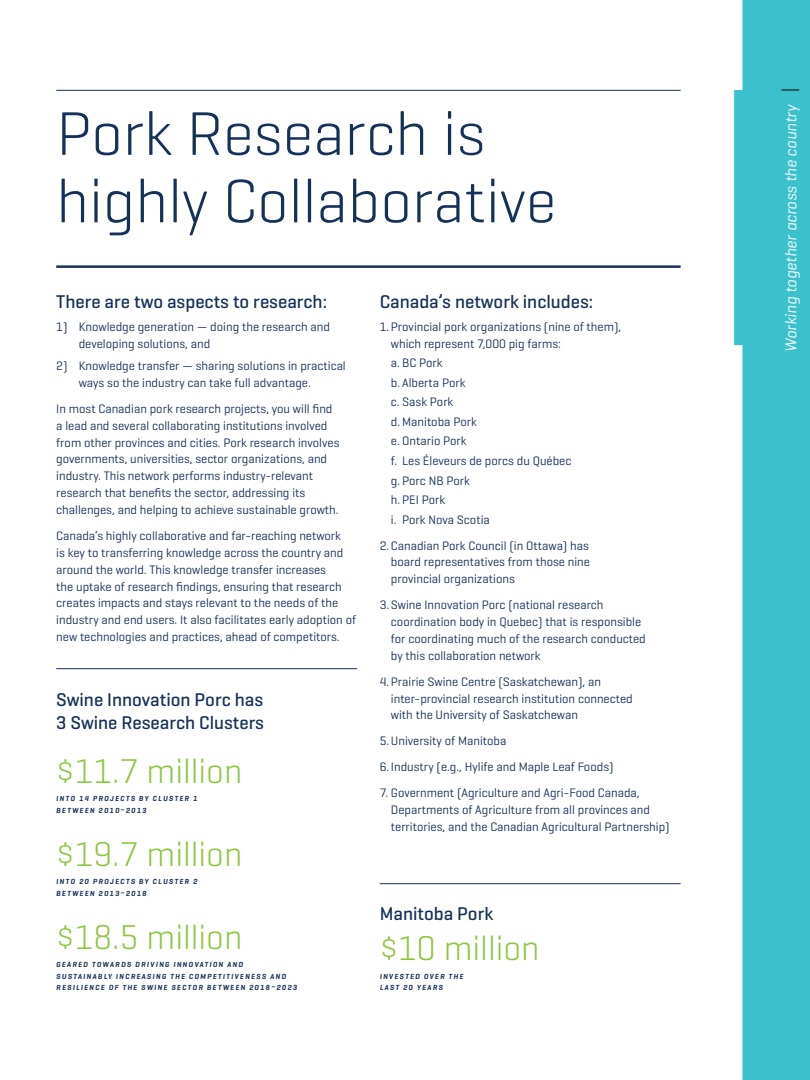
<style>
.page{position:relative;width:810px;height:1080px;background:#fff}
.page>*{position:absolute;margin:0;border:0;box-sizing:border-box;transform-origin:0 0}
.t1{font:300 62.5px/67.5px "Geogrotesque";color:#153059}
.small_headline{font:300 35px "Geogrotesque";color:#8bc63e}
.subhead{font:500 18.75px/22.5px "Geogrotesque";color:#153059}
.t2{font:italic 16.25px "Geogrotesque";color:#fff}
.body{font:12.5px/16.9px "Geogrotesque";color:#153059}
.t3{font:italic 600 7.5px/11.2px "Geogrotesque";letter-spacing:.17em;color:#153059}
</style>
<div class="page">
<hr style="left:56px;top:90px;width:625px;height:1px;background:#153059">
<hr style="left:56px;top:265px;width:625px;height:3px;background:#153059">
<hr style="left:56px;top:668px;width:301px;height:1px;background:#153059">
<hr style="left:380px;top:883px;width:301px;height:1px;background:#153059">
<svg style="left:734px;top:0;width:76px;height:1080px;background:#4bc6d0"></svg>
<svg style="left:782px;top:89px;width:17px;height:2px"></svg>
<h1 class="t1" style="left:56px;top:98px;width:502px">Pork Research is highly Collaborative</h1>
<p class="subhead" style="left:56px;top:289px;width:272px">There are two aspects to research:</p>
<p class="body" style="left:79px;top:318px;width:253px;text-indent:-22px">1) Knowledge generation — doing the research and developing solutions, and</p>
<p class="body" style="left:79px;top:357px;width:269px;text-indent:-22px">2) Knowledge transfer — sharing solutions in practical ways so the industry can take full advantage.</p>
<p class="body" style="left:56px;top:400px;width:285px">In most Canadian pork research projects, you will find a lead and several collaborating institutions involved from other provinces and cities. Pork research involves governments, universities, sector organizations, and industry. This network performs industry-relevant research that benefits the sector, addressing its challenges, and helping to achieve sustainable growth.</p>
<p class="body" style="left:56px;top:527px;width:301px">Canada’s highly collaborative and far-reaching network<br>is key to transferring knowledge across the country and around the world. This knowledge transfer increases<br>the uptake of research findings, ensuring that research creates impacts and stays relevant to the needs of the industry and end users. It also facilitates early adoption of new technologies and practices, ahead of competitors.</p>
<p class="subhead" style="left:56px;top:688px;width:209px">Swine Innovation Porc has<br>3 Swine Research Clusters</p>
<p class="small_headline" style="left:56px;top:749px;width:188px">$11.7 million</p>
<p class="t3" style="left:56px;top:793px;width:143px">INTO 14 PROJECTS BY CLUSTER 1<br>BETWEEN 2010–2013</p>
<p class="small_headline" style="left:56px;top:832px;width:188px">$19.7 million</p>
<p class="t3" style="left:56px;top:876px;width:143px">INTO 20 PROJECTS BY CLUSTER 2<br>BETWEEN 2013–2018</p>
<p class="small_headline" style="left:56px;top:915px;width:188px">$18.5 million</p>
<p class="t3" style="left:56px;top:959px;width:242px">GEARED TOWARDS DRIVING INNOVATION AND<br>SUSTAINABLY INCREASING THE COMPETITIVENESS AND<br>RESILIENCE OF THE SWINE SECTOR BETWEEN 2018–2023</p>
<p class="subhead" style="left:380px;top:289px;width:215px">Canada’s network includes:</p>
<p class="body" style="left:391px;top:318px;width:232px;text-indent:-11px">1.Provincial pork organizations (nine of them), which represent 7,000 pig farms:</p>
<p class="body" style="left:391px;top:354px;width:53px">a. BC Pork</p>
<p class="body" style="left:391px;top:374px;width:76px">b. Alberta Pork</p>
<p class="body" style="left:391px;top:393px;width:64px">c. Sask Pork</p>
<p class="body" style="left:391px;top:413px;width:87px">d. Manitoba Pork</p>
<p class="body" style="left:391px;top:432px;width:77px">e. Ontario Pork</p>
<p class="body" style="left:391px;top:452px;width:182px">f. Les Éleveurs de porcs du Québec</p>
<p class="body" style="left:391px;top:471px;width:80px">g. Porc NB Pork</p>
<p class="body" style="left:391px;top:491px;width:56px">h. PEI Pork</p>
<p class="body" style="left:391px;top:511px;width:100px">i. Pork Nova Scotia</p>
<p class="body" style="left:391px;top:536px;width:201px;text-align:justify;text-indent:-11px">2.Canadian Pork Council (in Ottawa) has board representatives from those nine provincial organizations</p>
<p class="body" style="left:391px;top:596px;width:256px;text-indent:-11px">3.Swine Innovation Porc (national research coordination body in Quebec) that is responsible for coordinating much of the research conducted by this collaboration network</p>
<p class="body" style="left:391px;top:673px;width:243px;text-indent:-11px">4.Prairie Swine Centre (Saskatchewan), an<br>inter‑ provincial research institution connected with the University of Saskatchewan</p>
<p class="body" style="left:380px;top:732px;width:128px">5.University of Manitoba</p>
<p class="body" style="left:380px;top:758px;width:235px">6. Industry (e.g., Hylife and Maple Leaf Foods)</p>
<p class="body" style="left:391px;top:784px;width:280px;text-indent:-11px">7. Government (Agriculture and Agri-Food Canada,<br>Departments of Agriculture from all provinces and territories, and the Canadian Agricultural Partnership)</p>
<p class="subhead" style="left:380px;top:902px;width:115px">Manitoba Pork</p>
<p class="small_headline" style="left:380px;top:927px;width:161px">$10 million</p>
<p class="t3" style="left:380px;top:970px;width:85px">INVESTED OVER THE<br>LAST 20 YEARS</p>
<p class="t2" style="left:781px;top:352px;width:249px;rotate:-90deg">Working together across the country</p>
</div>
